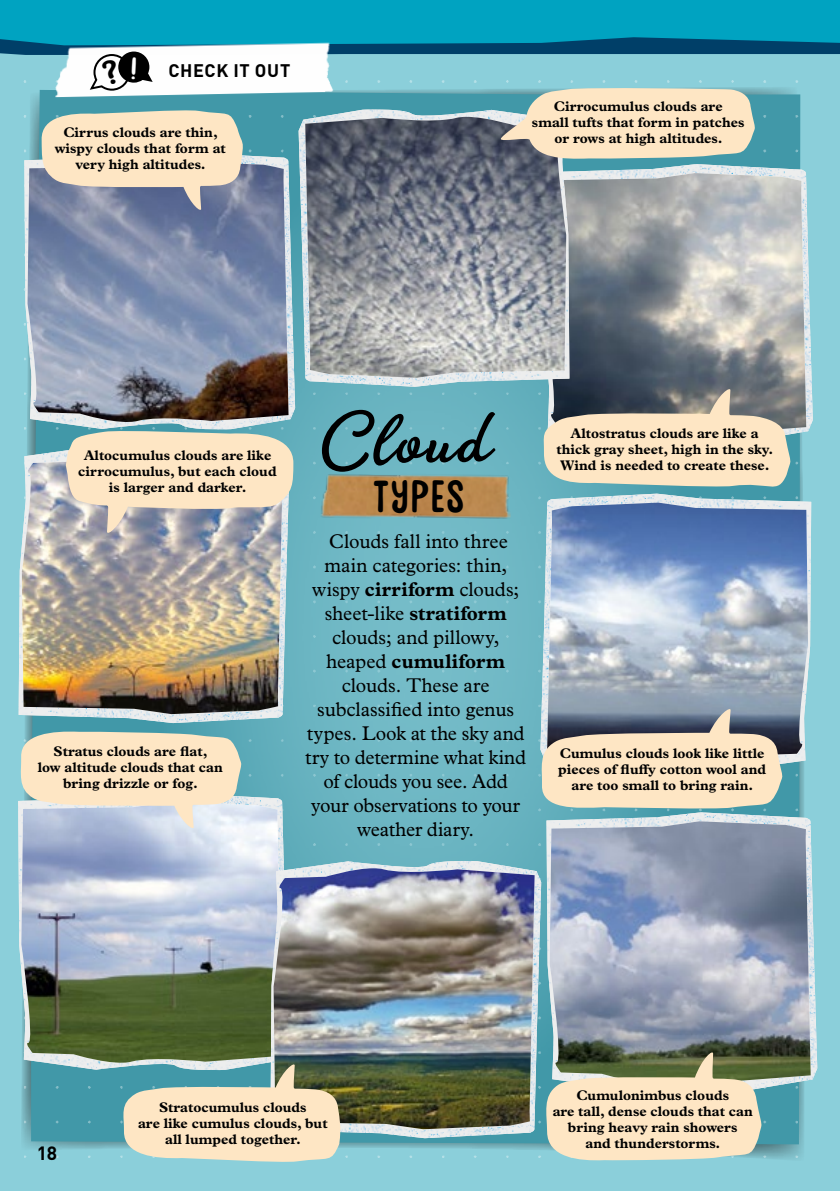
<style>
.page{position:relative;width:840px;height:1191px;background:#fff}
.page>*{position:absolute;margin:0;border:0;box-sizing:border-box;transform-origin:0 0}
.t1{font:700 76px "Amberly";letter-spacing:.01em;color:#000}
.t2{font:45px "Stick A Round";color:#000}
.t3{font:20px/24px "Plantin MT Pro";letter-spacing:-.005em;color:#000;text-align:center}
.t4{font:700 19px "DINOT";color:#000}
.t5{font:700 18px "DINOT";letter-spacing:.04em;color:#000}
.t6{font:700 14px/16px "Plantin MT Pro";color:#000;text-align:center}
.s1{font-weight:700}
</style>
<div class="page">
<img style="left:0;top:0;width:840px;height:1191px">
<p class="t5" style="left:168px;top:58px;width:123px">CHECK IT OUT</p>
<p class="t6" style="left:55px;top:124px;width:172px">Cirrus clouds are thin, wispy clouds that form at very high altitudes.</p>
<p class="t6" style="left:531px;top:98px;width:214px">Cirrocumulus clouds are<br>small tufts that form in patches or rows at high altitudes.</p>
<p class="t6" style="left:78px;top:447px;width:200px">Altocumulus clouds are like cirrocumulus, but each cloud is larger and darker.</p>
<p class="t6" style="left:38px;top:743px;width:186px">Stratus clouds are flat,<br>low altitude clouds that can bring drizzle or fog.</p>
<h1 class="t1" style="left:322px;top:393px;width:172px">Cloud</h1>
<h2 class="t2" style="left:373px;top:471px;width:92px">Types</h2>
<p class="t3" style="left:305px;top:529px;width:222px">Clouds fall into three main categories: thin, wispy <span class="s1">cirriform</span> clouds; sheet-like <span class="s1">stratiform </span>clouds; and pillowy, heaped <span class="s1">cumuliform </span>clouds. These are subclassified into genus types. Look at the sky and try to determine what kind of clouds you see. Add your observations to your weather diary.</p>
<p class="t6" style="left:556px;top:425px;width:218px">Altostratus clouds are like a thick gray sheet, high in the sky.<br>Wind is needed to create these.</p>
<p class="t6" style="left:558px;top:745px;width:209px">Cumulus clouds look like little pieces of fluffy cotton wool and are too small to bring rain.</p>
<h3 class="t4" style="left:37px;top:1140px;width:22px">18</h3>
<p class="t6" style="left:138px;top:1099px;width:191px">Stratocumulus clouds<br>are like cumulus clouds, but all lumped together.</p>
<p class="t6" style="left:552px;top:1087px;width:201px">Cumulonimbus clouds<br>are tall, dense clouds that can bring heavy rain showers<br>and thunderstorms.</p>
</div>
